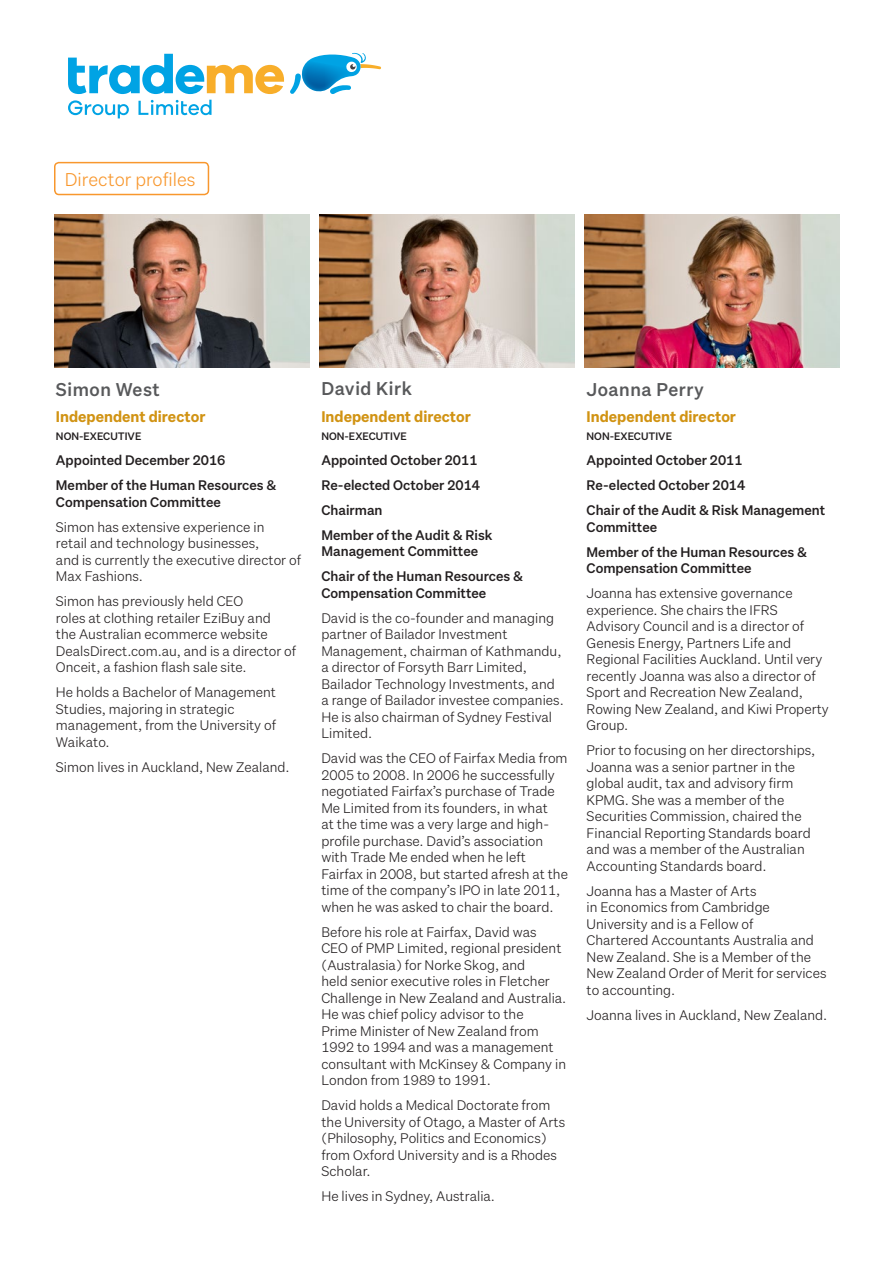
<style>
.page{position:relative;width:893px;height:1263px;background:#fff}
.page>*{position:absolute;margin:0;border:0;box-sizing:border-box;transform-origin:0 0}
.t1{font:500 18px "Story Sans";letter-spacing:.03em;color:#58595b}
.t2{font:300 18px "Story Sans";color:#f8972d}
.t3{font:700 15px "Story Sans";color:#d19313}
.t4{font:300 13.5px/16.5px "Story Sans";color:#231f20}
.t5{font:500 13.5px/25px "Story Sans";color:#231f20}
.t6{font:500 10.5px "Story Sans";color:#231f20}
</style>
<div class="page">
<img style="left:54px;top:215px;width:255px;height:153px">
<img style="left:319px;top:215px;width:255px;height:153px">
<div style="left:54px;top:162px;width:155px;height:33px;border:2px solid #f8972d;border-radius:4px"></div>
<img style="left:584px;top:215px;width:256px;height:153px">
<svg style="left:68px;top:53px;width:313px;height:65px"></svg>
<h1 class="t2" style="left:65px;top:168px;width:132px">Director profiles</h1>
<h1 class="t1" style="left:56px;top:378px;width:105px">Simon West</h1>
<p class="t3" style="left:56px;top:407px;width:151px">Independent director</p>
<p class="t6" style="left:56px;top:430px;width:87px">NON-EXECUTIVE</p>
<p class="t5" style="left:56px;top:447px;width:222px">Appointed December 2016<br>Member of the Human Resources &amp;</p>
<p class="t5" style="left:56px;top:489px;width:166px">Compensation Committee</p>
<p class="t4" style="left:56px;top:518px;width:247px">Simon has extensive experience in<br>retail and technology businesses,<br>and is currently the executive director of<br>Max Fashions.</p>
<p class="t4" style="left:56px;top:593px;width:242px">Simon has previously held CEO<br>roles at clothing retailer EziBuy and<br>the Australian ecommerce website DealsDirect.com.au, and is a director of Onceit, a fashion flash sale site.</p>
<p class="t4" style="left:56px;top:684px;width:222px">He holds a Bachelor of Management<br>Studies, majoring in strategic management, from the University of<br>Waikato.</p>
<p class="t4" style="left:56px;top:758px;width:235px">Simon lives in Auckland, New Zealand.</p>
<h1 class="t1" style="left:321px;top:377px;width:92px">David Kirk</h1>
<p class="t3" style="left:321px;top:407px;width:151px">Independent director</p>
<p class="t6" style="left:321px;top:429px;width:87px">NON-EXECUTIVE</p>
<p class="t5" style="left:321px;top:447px;width:173px">Appointed October 2011<br>Re-elected October 2014<br>Chairman<br>Member of the Audit &amp; Risk</p>
<p class="t5" style="left:321px;top:539px;width:203px">Management Committee<br>Chair of the Human Resources &amp;</p>
<p class="t5" style="left:321px;top:580px;width:166px">Compensation Committee</p>
<p class="t4" style="left:321px;top:609px;width:244px">David is the co-founder and managing partner of Bailador Investment Management, chairman of Kathmandu, a director of Forsyth Barr Limited, Bailador Technology Investments, and a range of Bailador investee companies.<br>He is also chairman of Sydney Festival Limited.</p>
<p class="t4" style="left:321px;top:750px;width:248px">David was the CEO of Fairfax Media from 2005 to 2008. In 2006 he successfully negotiated Fairfax’s purchase of Trade Me Limited from its founders, in what<br>at the time was a very large and high&shy;profile purchase. David’s association with Trade Me ended when he left Fairfax in 2008, but started afresh at the time of the company’s IPO in late 2011, when he was asked to chair the board.</p>
<p class="t4" style="left:321px;top:923px;width:246px">Before his role at Fairfax, David was CEO of PMP Limited, regional president (Australasia) for Norke Skog, and<br>held senior executive roles in Fletcher Challenge in New Zealand and Australia.<br>He was chief policy advisor to the<br>Prime Minister of New Zealand from 1992 to 1994 and was a management consultant with McKinsey &amp; Company in London from 1989 to 1991.</p>
<p class="t4" style="left:321px;top:1097px;width:245px">David holds a Medical Doctorate from the University of Otago, a Master of Arts (Philosophy, Politics and Economics) from Oxford University and is a Rhodes<br>Scholar.</p>
<p class="t4" style="left:321px;top:1188px;width:175px">He lives in Sydney, Australia.</p>
<h1 class="t1" style="left:587px;top:378px;width:119px">Joanna Perry</h1>
<p class="t3" style="left:587px;top:407px;width:151px">Independent director</p>
<p class="t6" style="left:587px;top:430px;width:87px">NON-EXECUTIVE</p>
<p class="t5" style="left:587px;top:447px;width:240px">Appointed October 2011<br>Re-elected October 2014<br>Chair of the Audit &amp; Risk Management</p>
<p class="t5" style="left:587px;top:514px;width:222px">Committee<br>Member of the Human Resources &amp;</p>
<p class="t5" style="left:587px;top:555px;width:166px">Compensation Committee</p>
<p class="t4" style="left:587px;top:585px;width:244px">Joanna has extensive governance experience. She chairs the IFRS<br>Advisory Council and is a director of<br>Genesis Energy, Partners Life and<br>Regional Facilities Auckland. Until very recently Joanna was also a director of<br>Sport and Recreation New Zealand,<br>Rowing New Zealand, and Kiwi Property<br>Group.</p>
<p class="t4" style="left:587px;top:742px;width:230px">Prior to focusing on her directorships, Joanna was a senior partner in the global audit, tax and advisory firm KPMG. She was a member of the Securities Commission, chaired the Financial Reporting Standards board and was a member of the Australian Accounting Standards board.</p>
<p class="t4" style="left:587px;top:882px;width:241px">Joanna has a Master of Arts<br>in Economics from Cambridge<br>University and is a Fellow of<br>Chartered Accountants Australia and<br>New Zealand. She is a Member of the<br>New Zealand Order of Merit for services to accounting.</p>
<p class="t4" style="left:587px;top:1006px;width:242px">Joanna lives in Auckland, New Zealand.</p>
</div>
